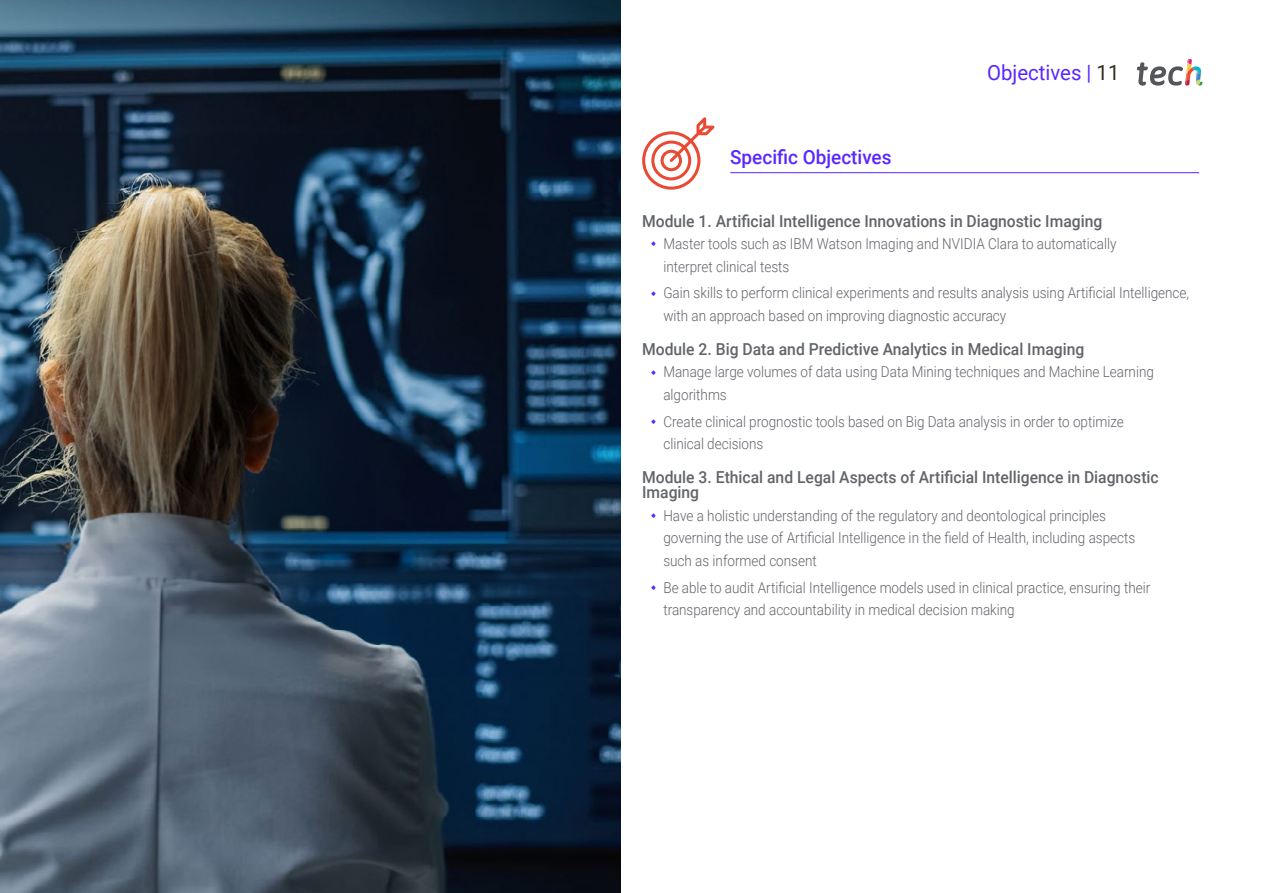
<style>
.page{position:relative;width:1263px;height:893px;background:#fff}
.page>*{position:absolute;margin:0;border:0;box-sizing:border-box;transform-origin:0 0}
.t1{font:21px "Roboto";color:#5927ff}
.t2{font:500 19.5px "Roboto";color:#5927ff}
.t3{font:500 16.5px/15px "Roboto";color:#61646a;scale:.95 1}
.t4{font:300 15px/22.5px "Roboto";color:#61646a;scale:.9 1}
.s1{color:#312e20}
</style>
<div class="page">
<hr style="left:730px;top:172px;width:469px;height:1px;background:#5927ff">
<svg style="left:642px;top:117px;width:72px;height:73px"></svg>
<img style="left:0;top:0;width:621px;height:893px">
<svg style="left:1137px;top:59px;width:65px;height:27px"></svg>
<h2 class="t2" style="left:730px;top:144px;width:163px">Specific Objectives</h2>
<h1 class="t1" style="left:987px;top:57px;width:134px">Objectives | <span class="s1">11</span></h1>
<p class="t3" style="left:642px;top:213px;width:486px">Module 1. Artificial Intelligence Innovations in Diagnostic Imaging</p>
<p class="t4" style="left:663px;top:232px;width:505px">Master tools such as IBM Watson Imaging and NVIDIA Clara to automatically interpret clinical tests</p>
<p class="t4" style="left:663px;top:281px;width:586px">Gain skills to perform clinical experiments and results analysis using Artificial Intelligence, with an approach based on improving diagnostic accuracy</p>
<p class="t3" style="left:642px;top:341px;width:467px">Module 2. Big Data and Predictive Analytics in Medical Imaging</p>
<p class="t4" style="left:663px;top:360px;width:547px">Manage large volumes of data using Data Mining techniques and Machine Learning algorithms</p>
<p class="t4" style="left:663px;top:410px;width:513px">Create clinical prognostic tools based on Big Data analysis in order to optimize clinical decisions</p>
<p class="t3" style="left:642px;top:469px;width:545px">Module 3. Ethical and Legal Aspects of Artificial Intelligence in Diagnostic<br>Imaging</p>
<p class="t4" style="left:663px;top:504px;width:526px">Have a holistic understanding of the regulatory and deontological principles governing the use of Artificial Intelligence in the field of Health, including aspects such as informed consent</p>
<p class="t4" style="left:663px;top:575px;width:542px">Be able to audit Artificial Intelligence models used in clinical practice, ensuring their transparency and accountability in medical decision making</p>
</div>
